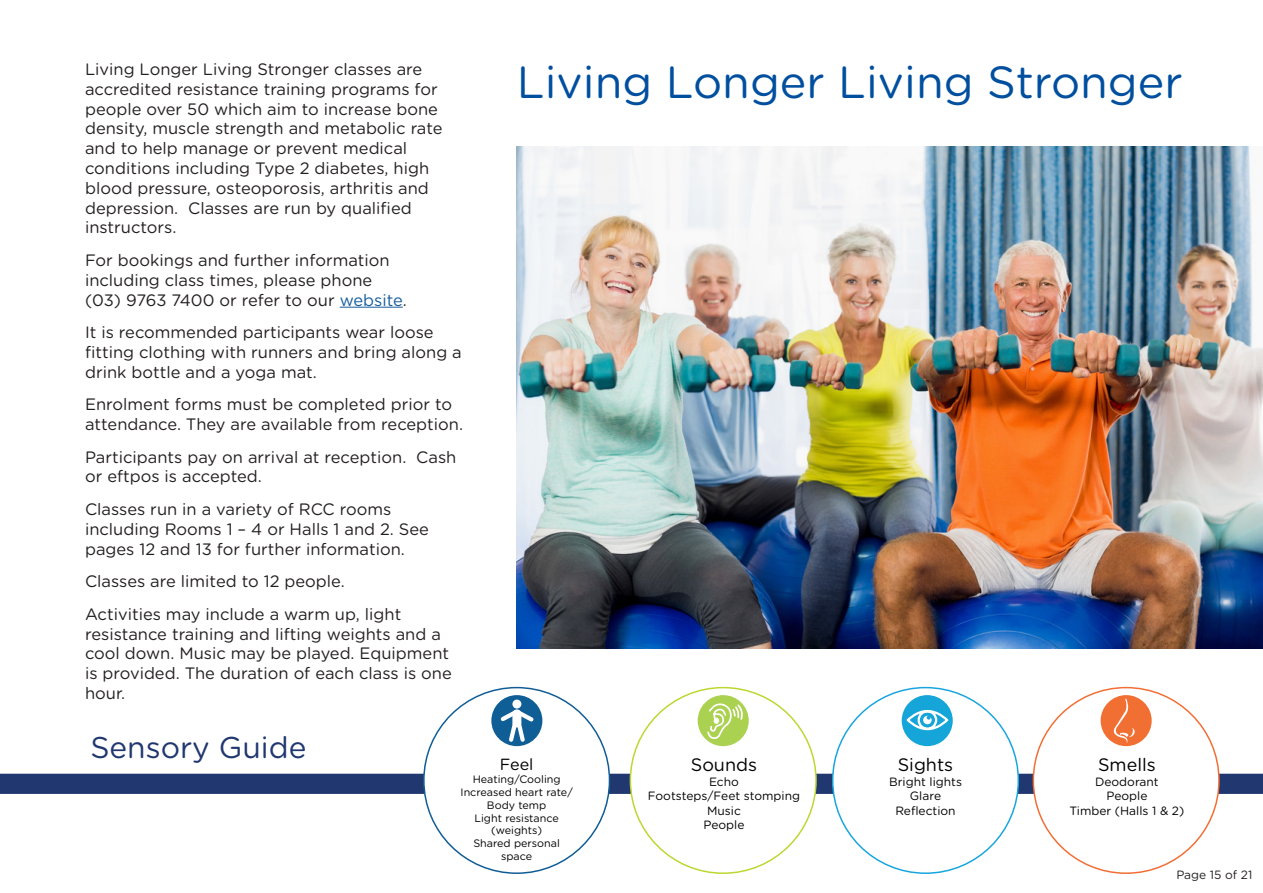
<style>
.page{position:relative;width:1263px;height:893px;background:#fff}
.page>*{position:absolute;margin:0;border:0;box-sizing:border-box;transform-origin:0 0}
.t1{font:45px "Gotham Rounded";color:#004f9f}
.t2{font:30px "Gotham Rounded";color:#203770}
.t3{font:18px "Gotham Rounded";color:#000}
.t4{font:16.5px/19.8px "Gotham Rounded";color:#231f20}
.t5{font:16.2px "Gotham Rounded";color:#000}
.t6{font:12px "Gotham Rounded";color:#000}
.t7{font:12px "Gotham Rounded";color:#231f20}
.t8{font:10.8px/12.9px "Gotham Rounded";color:#000;text-align:center}
.s1{color:#175d9e}
</style>
<div class="page">
<div style="left:0;top:774px;width:1263px;height:19px;background:#203770"></div>
<div style="left:0;top:774px;width:1263px;height:20px;border:2px solid #203770"></div>
<div style="left:630px;top:688px;width:186px;height:185px;background:#fff;border-radius:50%"></div>
<div style="left:1033px;top:688px;width:186px;height:185px;background:#fff;border-radius:50%"></div>
<div style="left:424px;top:688px;width:185px;height:185px;background:#fff;border-radius:50%"></div>
<div style="left:833px;top:688px;width:185px;height:185px;background:#fff;border-radius:50%"></div>
<div style="left:491px;top:695px;width:51px;height:51px;background:#0f5e96;border-radius:50%"></div>
<div style="left:512px;top:700px;width:9px;height:8px;background:#fff;border-radius:50%"></div>
<svg style="left:497px;top:706px;width:40px;height:39px"></svg>
<div style="left:698px;top:695px;width:51px;height:51px;background:#aad150;border-radius:50%"></div>
<svg style="left:706px;top:702px;width:37px;height:38px"></svg>
<div style="left:902px;top:695px;width:51px;height:51px;background:#16a5d8;border-radius:50%"></div>
<svg style="left:906px;top:710px;width:43px;height:21px"></svg>
<div style="left:1101px;top:695px;width:51px;height:51px;background:#f26f34;border-radius:50%"></div>
<svg style="left:1110px;top:698px;width:25px;height:46px"></svg>
<hr style="left:340px;top:307px;width:63px;height:1px;background:#175d9e">
<img style="left:517px;top:146px;width:746px;height:502px">
<p class="t4" style="left:85px;top:58px;width:359px">Living Longer Living Stronger classes are accredited resistance training programs for people over 50 which aim to increase bone density, muscle strength and metabolic rate and to help manage or prevent medical conditions including Type 2 diabetes, high blood pressure, osteoporosis, arthritis and depression. Classes are run by qualified instructors.</p>
<p class="t4" style="left:85px;top:249px;width:323px">For bookings and further information including class times, please phone (03) 9763 7400 or refer to our <span class="s1">website</span>.</p>
<p class="t4" style="left:85px;top:322px;width:378px">It is recommended participants wear loose fitting clothing with runners and bring along a drink bottle and a yoga mat.</p>
<p class="t4" style="left:85px;top:394px;width:380px">Enrolment forms must be completed prior to attendance. They are available from reception.</p>
<p class="t4" style="left:85px;top:446px;width:373px">Participants pay on arrival at reception. Cash or eftpos is accepted.</p>
<p class="t4" style="left:85px;top:498px;width:345px">Classes run in a variety of RCC rooms including Rooms 1 – 4 or Halls 1 and 2. See pages 12 and 13 for further information.</p>
<p class="t4" style="left:85px;top:571px;width:261px">Classes are limited to 12 people.</p>
<p class="t4" style="left:85px;top:603px;width:368px">Activities may include a warm up, light resistance training and lifting weights and a cool down. Music may be played. Equipment is provided. The duration of each class is one hour.</p>
<p class="t1" style="left:517px;top:51px;width:667px">Living Longer Living Stronger</p>
<p class="t2" style="left:90px;top:727px;width:218px">Sensory Guide</p>
<p class="t5" style="left:500px;top:753px;width:35px">Feel</p>
<p class="t8" style="left:473px;top:772px;width:89px">Heating/Cooling</p>
<p class="t8" style="left:460px;top:785px;width:114px">Increased heart rate/<br>Body temp</p>
<p class="t8" style="left:474px;top:811px;width:86px">Light resistance</p>
<p class="t8" style="left:491px;top:824px;width:52px">(weights)</p>
<p class="t8" style="left:473px;top:837px;width:88px">Shared personal</p>
<p class="t8" style="left:501px;top:849px;width:33px">space</p>
<p class="t3" style="left:691px;top:753px;width:68px">Sounds</p>
<p class="t6" style="left:709px;top:773px;width:31px">Echo</p>
<p class="t6" style="left:648px;top:788px;width:154px">Footsteps/Feet stomping</p>
<p class="t6" style="left:707px;top:802px;width:35px">Music</p>
<p class="t6" style="left:703px;top:816px;width:43px">People</p>
<p class="t3" style="left:898px;top:753px;width:57px">Sights</p>
<p class="t6" style="left:889px;top:773px;width:74px">Bright lights</p>
<p class="t6" style="left:910px;top:788px;width:33px">Glare</p>
<p class="t6" style="left:895px;top:802px;width:62px">Reflection</p>
<p class="t3" style="left:1098px;top:753px;width:59px">Smells</p>
<p class="t6" style="left:1095px;top:773px;width:65px">Deodorant</p>
<p class="t6" style="left:1106px;top:788px;width:43px">People</p>
<p class="t6" style="left:1069px;top:802px;width:116px">Timber (Halls 1 &amp; 2)</p>
<p class="t7" style="left:1176px;top:867px;width:77px">Page 15 of 21</p>
</div>
